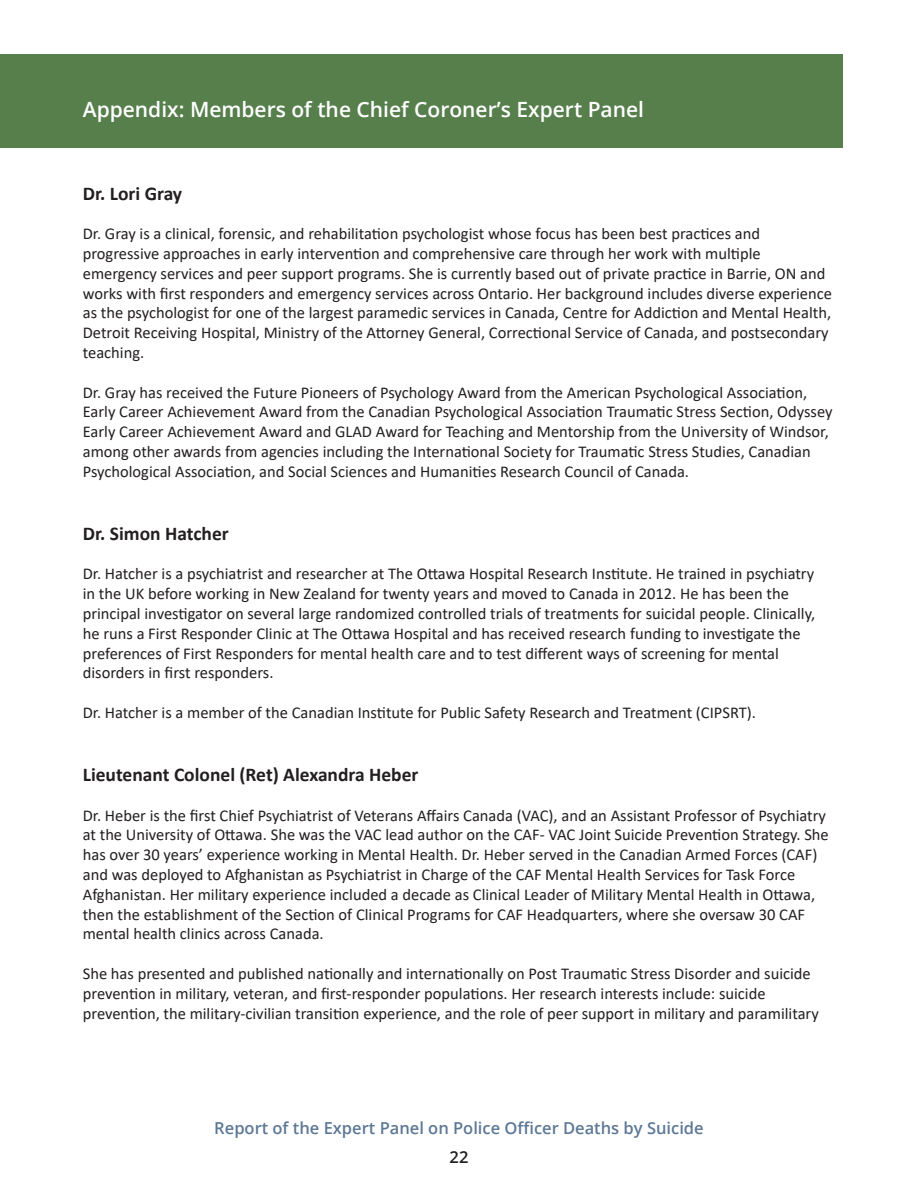
<style>
.page{position:relative;width:918px;height:1188px;background:#fff}
.page>*{position:absolute;margin:0;border:0;box-sizing:border-box;transform-origin:0 0}
.t1{font:600 21px "Open Sans";color:#fff}
.Heading_2{font:700 19.5px "Calibri";color:#231f20}
.t2{font:16.5px/19.8px "Calibri";color:#231f20}
.t3{font:600 16.5px "Open Sans";color:#5d7895}
.t4{font:600 16.5px "Open Sans";color:#231f20}
</style>
<div class="page">
<div style="left:0;top:54px;width:842px;height:94px;background:#567f4c"></div>
<p class="t1" style="left:83px;top:95px;width:563px">Appendix: Members of the Chief Coroner’s Expert Panel</p>
<p class="Heading_2" style="left:83px;top:179px;width:101px">Dr. Lori Gray</p>
<p class="t2" style="left:83px;top:223px;width:751px">Dr. Gray is a clinical, forensic, and rehabilitation psychologist whose focus has been best practices and progressive approaches in early intervention and comprehensive care through her work with multiple emergency services and peer support programs. She is currently based out of private practice in Barrie, ON and works with first responders and emergency services across Ontario. Her background includes diverse experience as the psychologist for one of the largest paramedic services in Canada, Centre for Addiction and Mental Health, Detroit Receiving Hospital, Ministry of the Attorney General, Correctional Service of Canada, and postsecondary teaching.</p>
<p class="t2" style="left:83px;top:382px;width:751px">Dr. Gray has received the Future Pioneers of Psychology Award from the American Psychological Association, Early Career Achievement Award from the Canadian Psychological Association Traumatic Stress Section, Odyssey Early Career Achievement Award and GLAD Award for Teaching and Mentorship from the University of Windsor, among other awards from agencies including the International Society for Traumatic Stress Studies, Canadian Psychological Association, and Social Sciences and Humanities Research Council of Canada.</p>
<p class="Heading_2" style="left:83px;top:520px;width:147px">Dr. Simon Hatcher</p>
<p class="t2" style="left:83px;top:564px;width:734px">Dr. Hatcher is a psychiatrist and researcher at The Ottawa Hospital Research Institute. He trained in psychiatry in the UK before working in New Zealand for twenty years and moved to Canada in 2012. He has been the principal investigator on several large randomized controlled trials of treatments for suicidal people. Clinically, he runs a First Responder Clinic at The Ottawa Hospital and has received research funding to investigate the preferences of First Responders for mental health care and to test different ways of screening for mental disorders in first responders.</p>
<p class="t2" style="left:83px;top:702px;width:675px">Dr. Hatcher is a member of the Canadian Institute for Public Safety Research and Treatment (CIPSRT).</p>
<p class="Heading_2" style="left:83px;top:761px;width:337px">Lieutenant Colonel (Ret) Alexandra Heber</p>
<p class="t2" style="left:83px;top:805px;width:748px">Dr. Heber is the first Chief Psychiatrist of Veterans Affairs Canada (VAC), and an Assistant Professor of Psychiatry at the University of Ottawa. She was the VAC lead author on the CAF- VAC Joint Suicide Prevention Strategy. She has over 30 years’ experience working in Mental Health. Dr. Heber served in the Canadian Armed Forces (CAF) and was deployed to Afghanistan as Psychiatrist in Charge of the CAF Mental Health Services for Task Force Afghanistan. Her military experience included a decade as Clinical Leader of Military Mental Health in Ottawa, then the establishment of the Section of Clinical Programs for CAF Headquarters, where she oversaw 30 CAF mental health clinics across Canada.</p>
<p class="t2" style="left:83px;top:963px;width:738px">She has presented and published nationally and internationally on Post Traumatic Stress Disorder and suicide prevention in military, veteran, and first-responder populations. Her research interests include: suicide prevention, the military-civilian transition experience, and the role of peer support in military and paramilitary</p>
<p class="t3" style="left:214px;top:1117px;width:491px">Report of the Expert Panel on Police Officer Deaths by Suicide</p>
<p class="t4" style="left:450px;top:1146px;width:20px">22</p>
</div>
